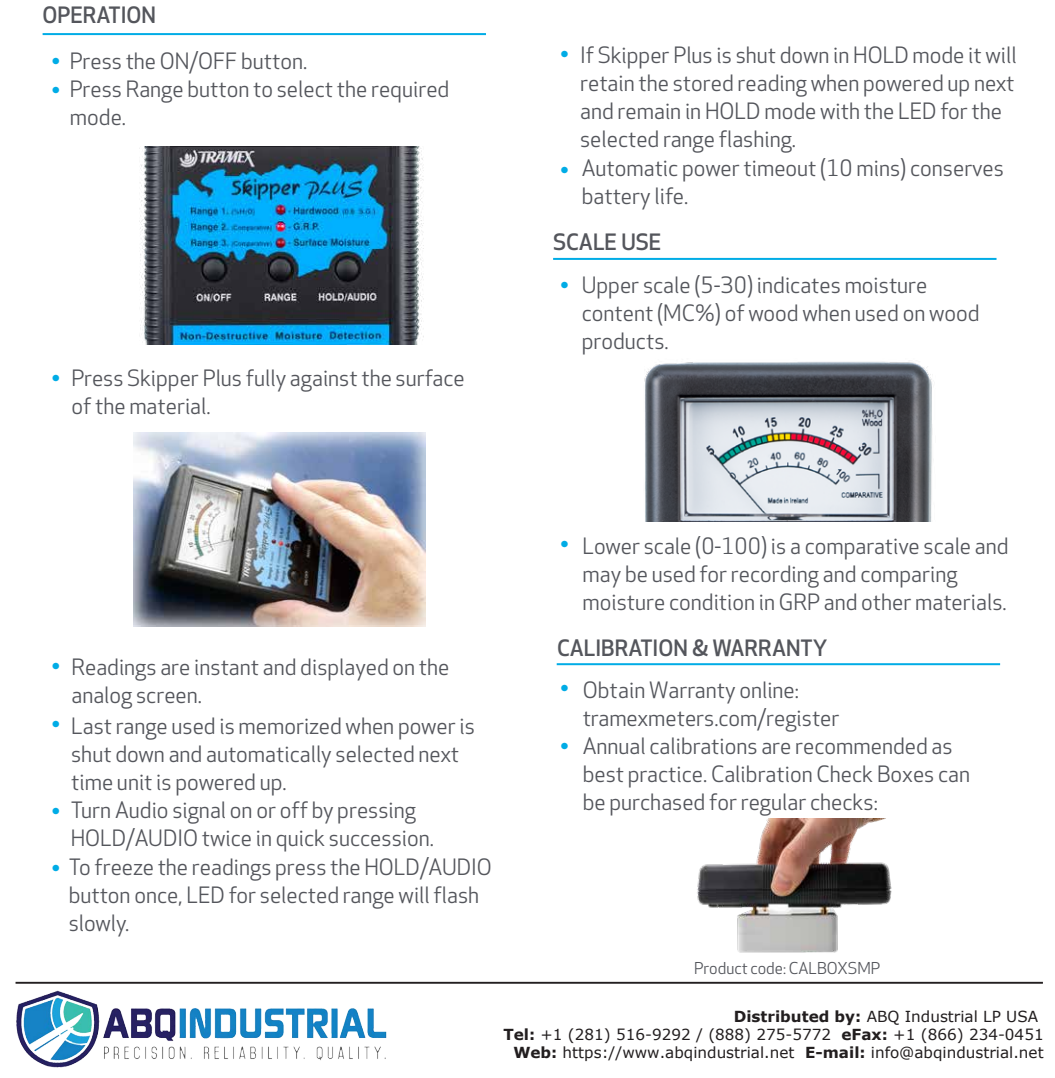
<style>
.page{position:relative;width:1055px;height:1078px;background:#fff}
.page>*{position:absolute;margin:0;border:0;box-sizing:border-box;transform-origin:0 0}
.t1{font:24px "Apex New";color:#00ace6}
.t2{font:22px/28px "Apex New";color:#54565c}
.t3{font:500 22px "Apex New";color:#54565c}
.t4{font:16px "Apex New";color:#54565c}
.t5{font:15.2px "Verdana";color:#221e1f}
.s1{font-size:24px;color:#00ace6}
.s2{font-weight:700}
</style>
<div class="page">
<hr style="left:43px;top:33px;width:443px;height:2px;background:#00ace6">
<hr style="left:553px;top:258px;width:443px;height:2px;background:#00ace6">
<hr style="left:556px;top:663px;width:443px;height:2px;background:#00ace6">
<img style="left:139px;top:146px;width:285px;height:199px">
<img style="left:133px;top:433px;width:292px;height:193px">
<img style="left:697px;top:818px;width:195px;height:135px">
<img style="left:644px;top:361px;width:289px;height:160px">
<hr style="left:16px;top:981px;width:1026px;height:2px;background:#231f20">
<img style="left:16px;top:990px;width:371px;height:78px">
<p class="t3" style="left:43px;top:3px;width:115px">OPERATION</p>
<p class="t2" style="left:51px;top:48px;width:257px"><span class="s1">•</span> Press the ON/OFF button.</p>
<p class="t2" style="left:51px;top:76px;width:399px"><span class="s1">•</span> Press Range button to select the required</p>
<p class="t2" style="left:70px;top:104px;width:58px">mode.</p>
<p class="t1" style="left:51px;top:365px;width:10px">•</p>
<p class="t2" style="left:71px;top:365px;width:395px">Press Skipper Plus fully against the surface of the material.</p>
<p class="t1" style="left:560px;top:41px;width:10px">•</p>
<p class="t1" style="left:560px;top:156px;width:10px">•</p>
<p class="t2" style="left:580px;top:42px;width:438px">If Skipper Plus is shut down in HOLD mode it will retain the stored reading when powered up next and remain in HOLD mode with the LED for the selected range flashing.<br>Automatic power timeout (10 mins) conserves battery life.</p>
<p class="t3" style="left:553px;top:229px;width:110px">SCALE USE</p>
<p class="t1" style="left:560px;top:272px;width:10px">•</p>
<p class="t2" style="left:581px;top:272px;width:399px">Upper scale (5-30) indicates moisture content (MC%) of wood when used on wood products.</p>
<p class="t2" style="left:71px;top:653px;width:379px">Readings are instant and displayed on the analog screen.</p>
<p class="t2" style="left:71px;top:712px;width:405px">Last range used is memorized when power is shut down and automatically selected next time unit is powered up.</p>
<p class="t2" style="left:71px;top:824px;width:364px">HOLD/AUDIO twice in quick succession.</p>
<p class="t2" style="left:69px;top:881px;width:412px">button once, LED for selected range will flash slowly.</p>
<p class="t1" style="left:51px;top:653px;width:10px">•</p>
<p class="t1" style="left:51px;top:710px;width:10px">•</p>
<p class="t2" style="left:51px;top:796px;width:366px"><span class="s1">•</span> Turn Audio signal on or off by pressing</p>
<p class="t2" style="left:51px;top:853px;width:442px"><span class="s1">•</span> To freeze the readings press the HOLD/AUDIO</p>
<p class="t1" style="left:560px;top:531px;width:10px">•</p>
<p class="t2" style="left:582px;top:532px;width:427px">Lower scale (0-100) is a comparative scale and may be used for recording and comparing moisture condition in GRP and other materials.</p>
<p class="t3" style="left:557px;top:635px;width:272px">CALIBRATION &amp; WARRANTY</p>
<p class="t1" style="left:560px;top:675px;width:10px">•</p>
<p class="t1" style="left:560px;top:732px;width:10px">•</p>
<p class="t2" style="left:582px;top:676px;width:258px">Obtain Warranty online: tramexmeters.com/register</p>
<p class="t2" style="left:582px;top:732px;width:389px">Annual calibrations are recommended as best practice. Calibration Check Boxes can be purchased for regular checks:</p>
<p class="t4" style="left:694px;top:958px;width:188px">Product code: CALBOXSMP</p>
<p class="t5" style="left:733px;top:1005px;width:306px"><span class="s2">Distributed by:</span> ABQ Industrial LP USA</p>
<p class="t5" style="left:503px;top:1023px;width:541px"><span class="s2">Tel:</span> +1 (281) 516-9292 / (888) 275-5772 <span class="s2">eFax:</span> +1 (866) 234-0451</p>
<p class="t5" style="left:513px;top:1041px;width:531px"><span class="s2">Web:</span> https://www.abqindustrial.net <span class="s2">E-mail:</span> info@abqindustrial.net</p>
</div>
